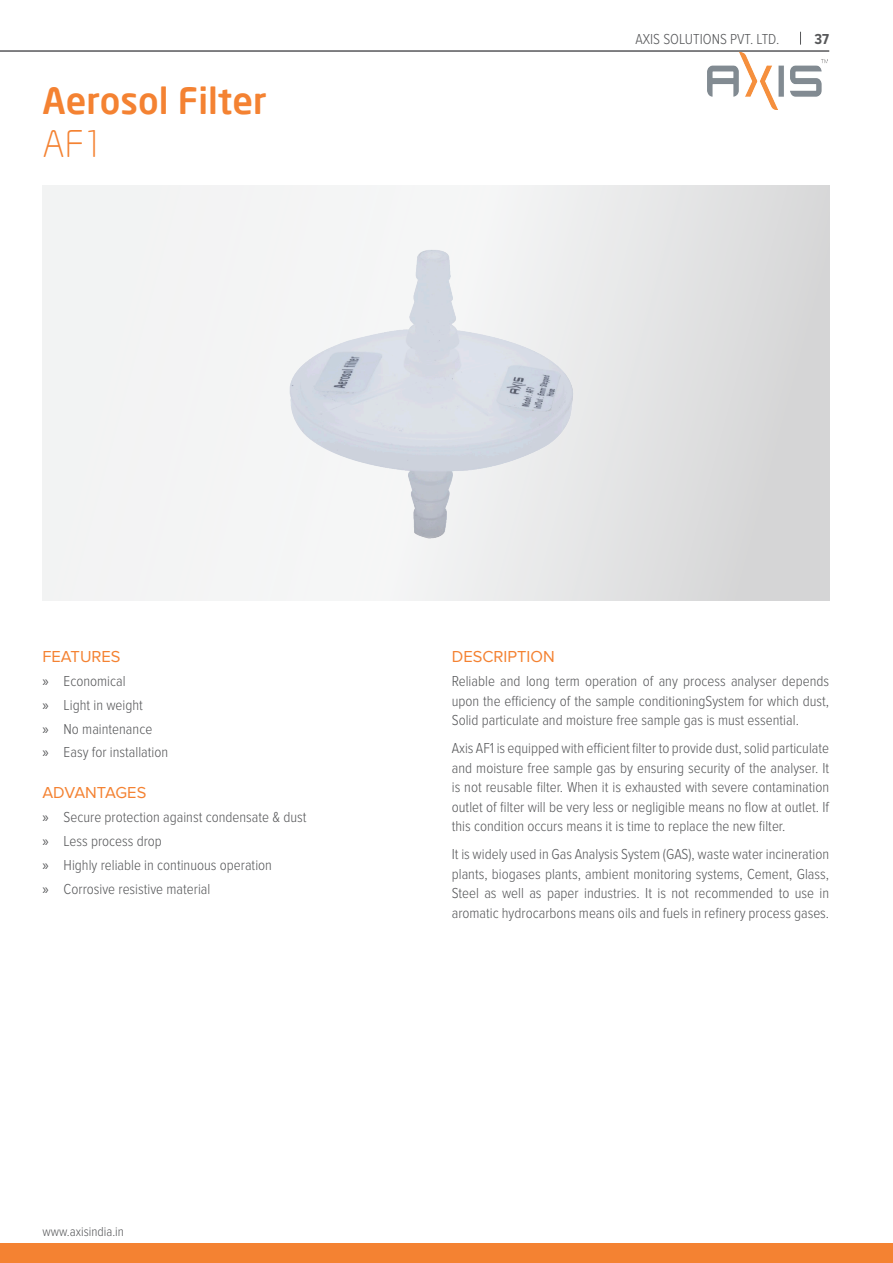
<style>
.page{position:relative;width:893px;height:1263px;background:#fff}
.page>*{position:absolute;margin:0;border:0;box-sizing:border-box;transform-origin:0 0}
.t1{font:500 36px "Neo Sans";color:#f48232}
.t2{font:300 36px "Neo Sans";color:#f48232}
.t3{font:16.5px "Proxima Nova";color:#f48232}
.t4{font:300 15px/19.5px "Proxima Nova Cond";color:#57585a;text-align:justify}
.P_Bold{font:700 15px "Proxima Nova Cond";color:#57585a}
.t5{font:300 13.5px "Proxima Nova Cond";color:#57585a}
.s1{font-family:"Myriad Pro";font-weight:400}
</style>
<div class="page">
<div style="left:0;top:1243px;width:893px;height:20px;background:#f48232"></div>
<hr style="left:0;top:51px;width:829px;height:1px;background:#57585a">
<svg style="left:800px;top:32px;width:1px;height:13px"></svg>
<div style="left:43px;top:185px;width:786px;height:415px;background:linear-gradient(to right,#fbfcfc,#ddddde)"></div>
<img style="left:285px;top:246px;width:291px;height:300px">
<img style="left:707px;top:52px;width:120px;height:57px">
<h1 class="t1" style="left:43px;top:78px;width:226px">Aerosol Filter</h1>
<h1 class="t2" style="left:43px;top:123px;width:63px">AF1</h1>
<p class="t4" style="left:635px;top:29px;width:146px">AXIS SOLUTIONS PVT. LTD.</p>
<p class="P_Bold" style="left:814px;top:30px;width:16px">37</p>
<h3 class="t3" style="left:42px;top:647px;width:80px">FEATURES</h3>
<p class="t4" style="left:42px;top:672px;width:85px"><span class="s1">»</span> Economical</p>
<p class="t4" style="left:42px;top:695px;width:102px"><span class="s1">»</span> Light in weight</p>
<p class="t4" style="left:42px;top:719px;width:111px"><span class="s1">»</span> No maintenance</p>
<p class="t4" style="left:42px;top:743px;width:127px"><span class="s1">»</span> Easy for installation</p>
<h3 class="t3" style="left:42px;top:783px;width:105px">ADVANTAGES</h3>
<p class="t4" style="left:42px;top:808px;width:266px"><span class="s1">»</span> Secure protection against condensate &amp; dust</p>
<p class="t4" style="left:42px;top:831px;width:121px"><span class="s1">»</span> Less process drop</p>
<p class="t4" style="left:42px;top:855px;width:231px"><span class="s1">»</span> Highly reliable in continuous operation</p>
<p class="t4" style="left:42px;top:879px;width:170px"><span class="s1">»</span> Corrosive resistive material</p>
<p class="t5" style="left:43px;top:1224px;width:83px">www.axisindia.in</p>
<h3 class="t3" style="left:452px;top:647px;width:105px">DESCRIPTION</h3>
<p class="t4" style="left:452px;top:672px;width:379px">Reliable and long term operation of any process analyser depends upon the efficiency of the sample conditioningSystem for which dust, Solid particulate and moisture free sample gas is must essential.</p>
<p class="t4" style="left:452px;top:739px;width:379px">Axis AF1 is equipped with efficient filter to provide dust, solid particulate and moisture free sample gas by ensuring security of the analyser. It is not reusable filter. When it is exhausted with severe contamination outlet of filter will be very less or negligible means no flow at outlet. If this condition occurs means it is time to replace the new filter.</p>
<p class="t4" style="left:452px;top:845px;width:379px">It is widely used in Gas Analysis System (GAS), waste water incineration plants, biogases plants, ambient monitoring systems, Cement, Glass, Steel as well as paper industries. It is not recommended to use in aromatic hydrocarbons means oils and fuels in refinery process gases.</p>
</div>
